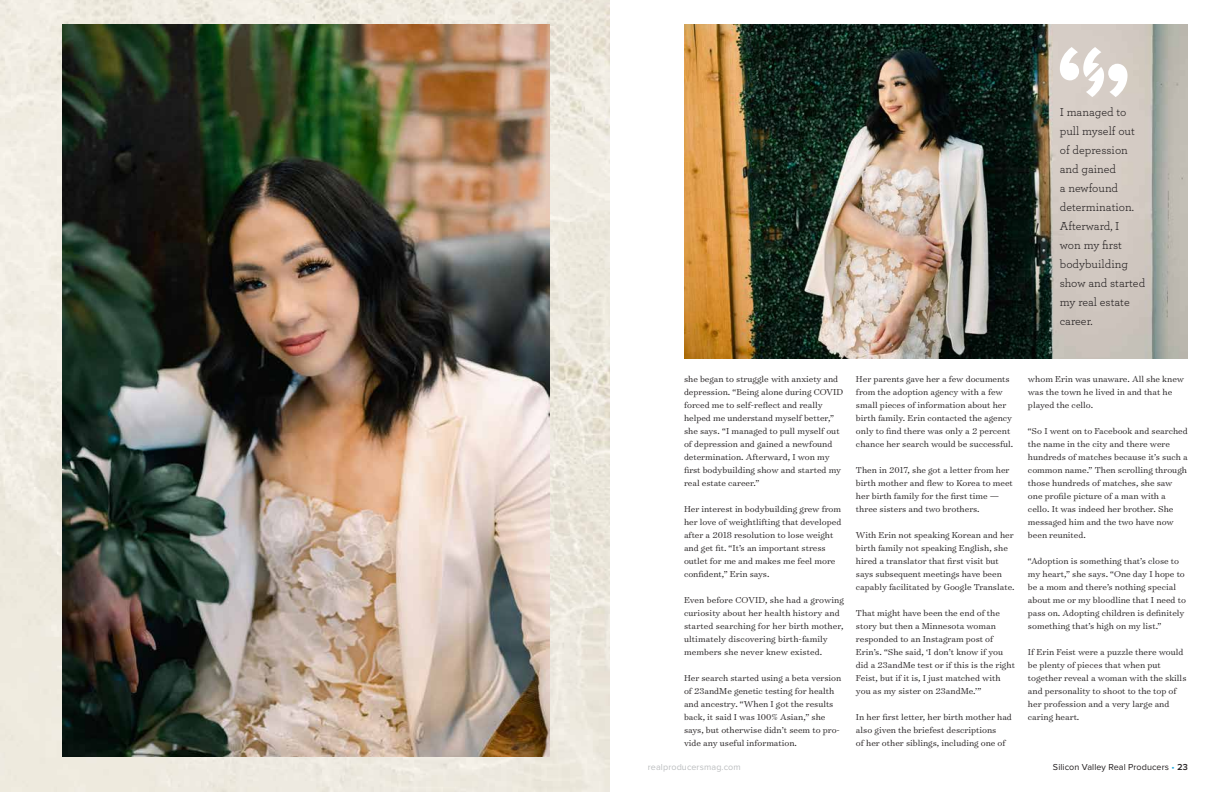
<style>
.page{position:relative;width:1224px;height:792px;background:#fff}
.page>*{position:absolute;margin:0;border:0;box-sizing:border-box;transform-origin:0 0}
.t1{font:12px/19px "Archer Pro";color:#231f20}
.t2{font:300 9.8px/13px "Surveyor Text";color:#231f20}
.t3{font:9px "Proxima Nova";letter-spacing:.01em;color:#231f20}
.t4{font:9px "Proxima Nova";letter-spacing:.01em;color:#bcbec0}
.s1{color:#19a8e0}
.s2{font-weight:600}
</style>
<div class="page">
<img style="left:0;top:0;width:610px;height:792px">
<img style="left:685px;top:24px;width:503px;height:335px">
<img style="left:62px;top:24px;width:488px;height:733px">
<svg style="left:1060px;top:47px;width:68px;height:50px"></svg>
<p class="t1" style="left:1060px;top:102px;width:87px">I managed to pull myself out of depression and gained<br>a newfound determination.<br>Afterward, I<br>won my first bodybuilding show and started my real estate career.</p>
<p class="t2" style="left:684px;top:372px;width:161px">she began to struggle with anxiety and depression. “Being alone during COVID forced me to self-reflect and really helped me understand myself better,” she says. “I managed to pull myself out of depression and gained a newfound determination. Afterward, I won my first bodybuilding show and started my real estate career.”</p>
<p class="t2" style="left:684px;top:502px;width:159px">Her interest in bodybuilding grew from her love of weightlifting that developed after a 2018 resolution to lose weight and get fit. “It’s an important stress outlet for me and makes me feel more confident,” Erin says.</p>
<p class="t2" style="left:684px;top:593px;width:161px">Even before COVID, she had a growing curiosity about her health history and started searching for her birth mother, ultimately discovering birth-family members she never knew existed.</p>
<p class="t2" style="left:684px;top:671px;width:159px">Her search started using a beta version of 23andMe genetic testing for health and ancestry. “When I got the results back, it said I was 100% Asian,” she says, but otherwise didn’t seem to pro&shy;vide any useful information.</p>
<p class="t2" style="left:856px;top:372px;width:159px">Her parents gave her a few documents from the adoption agency with a few small pieces of information about her birth family. Erin contacted the agency only to find there was only a 2 percent chance her search would be successful.</p>
<p class="t2" style="left:856px;top:463px;width:158px">Then in 2017, she got a letter from her birth mother and flew to Korea to meet her birth family for the first time — three sisters and two brothers.</p>
<p class="t2" style="left:856px;top:528px;width:160px">With Erin not speaking Korean and her birth family not speaking English, she hired a translator that first visit but says subsequent meetings have been capably facilitated by Google Translate.</p>
<p class="t2" style="left:856px;top:606px;width:160px">That might have been the end of the story but then a Minnesota woman responded to an Instagram post of Erin’s. “She said, ‘I don’t know if you did a 23andMe test or if this is the right Feist, but if it is, I just matched with you as my sister on 23andMe.’”</p>
<p class="t2" style="left:856px;top:710px;width:157px">In her first letter, her birth mother had also given the briefest descriptions<br>of her other siblings, including one of</p>
<p class="t2" style="left:1028px;top:372px;width:157px">whom Erin was unaware. All she knew was the town he lived in and that he played the cello.</p>
<p class="t2" style="left:1028px;top:424px;width:161px">“So I went on to Facebook and searched the name in the city and there were hundreds of matches because it’s such a common name.” Then scrolling through those hundreds of matches, she saw one profile picture of a man with a cello. It was indeed her brother. She messaged him and the two have now been reunited.</p>
<p class="t2" style="left:1028px;top:554px;width:159px">“Adoption is something that’s close to my heart,” she says. “One day I hope to be a mom and there’s nothing special about me or my bloodline that I need to pass on. Adopting children is definitely something that’s high on my list.”</p>
<p class="t2" style="left:1028px;top:645px;width:160px">If Erin Feist were a puzzle there would be plenty of pieces that when put together reveal a woman with the skills and personality to shoot to the top of her profession and a very large and caring heart.</p>
<p class="t4" style="left:648px;top:762px;width:94px">realproducersmag.com</p>
<p class="t3" style="left:1053px;top:762px;width:137px">Silicon Valley Real Producers <span class="s1">•</span> <span class="s2">23</span></p>
</div>
